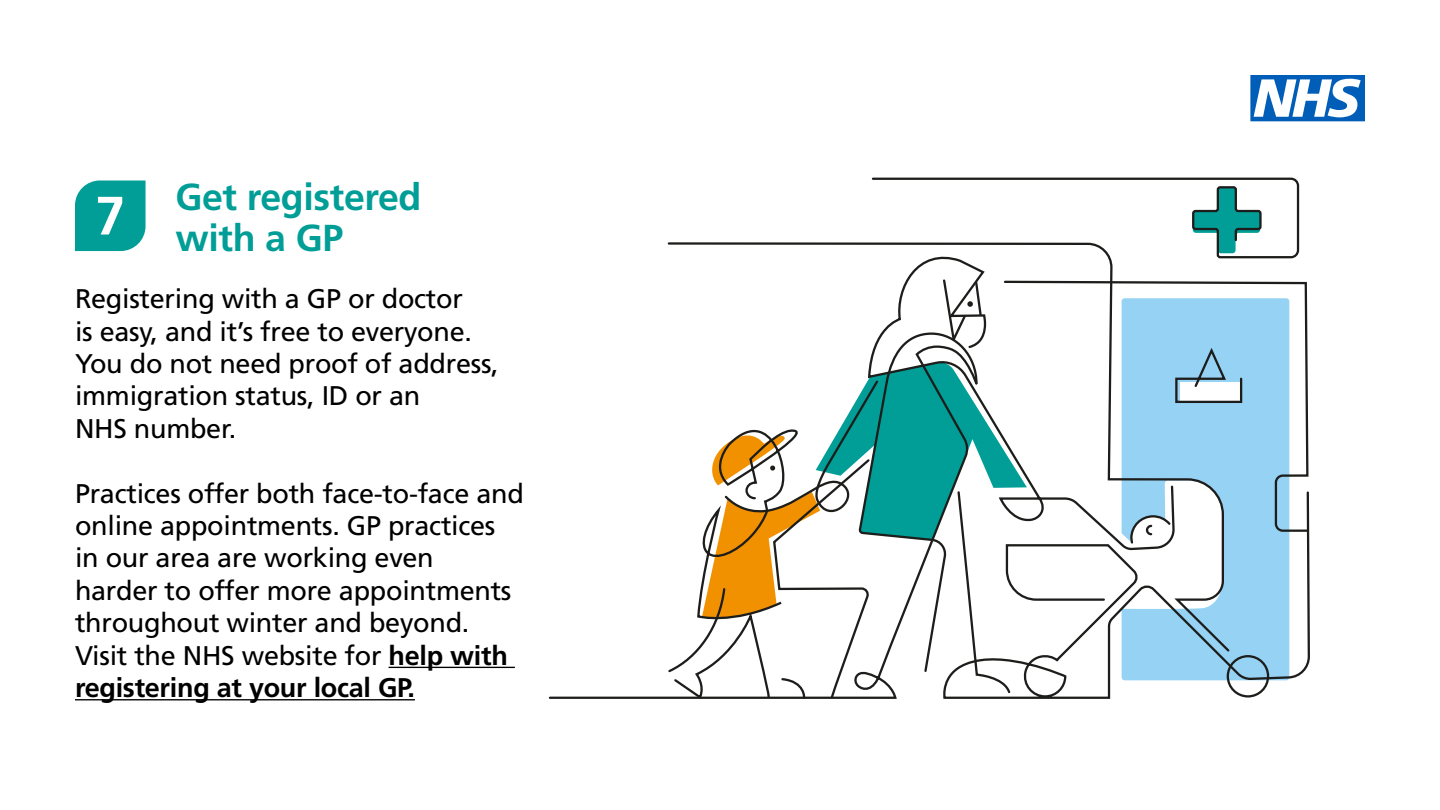
<style>
.page{position:relative;width:1440px;height:810px;background:#fff}
.page>*{position:absolute;margin:0;border:0;box-sizing:border-box;transform-origin:0 0}
.t1{font:700 54px "Frutiger";color:#fff}
.t2{font:700 37.5px/41.2px "Frutiger";letter-spacing:-.01em;color:#009e97}
.t3{font:27px/32.4px "Frutiger";letter-spacing:-.01em;color:#000}
.s1{font-weight:700}
</style>
<div class="page">
<svg style="left:871px;top:177px;width:429px;height:83px"></svg>
<svg style="left:1243px;top:533px;width:67px;height:165px"></svg>
<svg style="left:1243px;top:281px;width:67px;height:252px"></svg>
<svg style="left:666px;top:278px;width:577px;height:421px"></svg>
<div style="left:75px;top:181px;width:71px;height:70px;background:#009e97"></div>
<hr style="left:389px;top:667px;width:126px;height:1px;background:#000">
<hr style="left:75px;top:699px;width:340px;height:1px;background:#000">
<svg style="left:1250px;top:75px;width:115px;height:46px"></svg>
<h2 class="t2" style="left:175px;top:176px;width:247px">Get registered with a GP</h2>
<p class="t3" style="left:75px;top:282px;width:425px">Registering with a GP or doctor<br>is easy, and it’s free to everyone.<br>You do not need proof of address, immigration status, ID or an<br>NHS number.</p>
<h1 class="t1" style="left:95px;top:184px;width:32px">7</h1>
<p class="t3" style="left:75px;top:477px;width:450px">Practices offer both face-to-face and online appointments. GP practices in our area are working even<br>harder to offer more appointments throughout winter and beyond.<br>Visit the NHS website for <span class="s1">help with registering at your local GP.</span></p>
</div>
